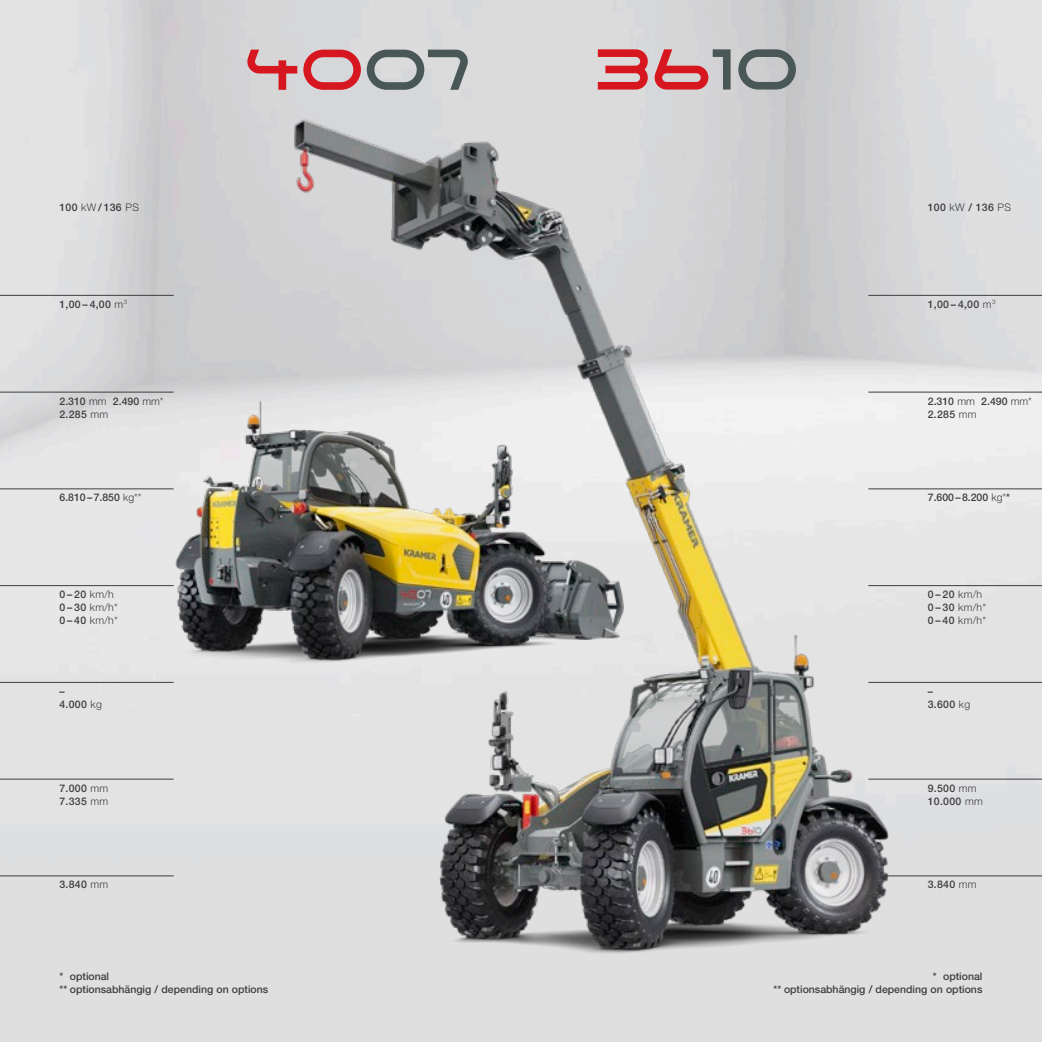
<style>
.page{position:relative;width:1042px;height:1042px;background:#fff}
.page>*{position:absolute;margin:0;border:0;box-sizing:border-box;transform-origin:0 0}
.t1{font:61.25px "Wacker Neuson";letter-spacing:-.025em;color:#d7171f}
.t2{font:500 10.5px/13.1px "Helvetica Neue LTW1 G";color:#3e3e3f}
.t3{font:300 10.5px/13.1px "Helvetica Neue LTW1 G";letter-spacing:.025em;color:#3e3e3f}
.s1{color:#4a5757}
.s2{font-weight:300}
.s3{font-weight:500}
</style>
<div class="page">
<img style="left:0;top:66px;width:1042px;height:976px">
<img style="left:69px;top:243px;width:666px;height:536px">
<h1 class="t1" style="left:243px;top:41px;width:229px">40<span class="s1">07</span></h1>
<h1 class="t1" style="left:593px;top:41px;width:208px">36<span class="s1">10</span></h1>
<p class="t2" style="left:60px;top:201px;width:81px">100 <span class="s2">kW</span> / 136 <span class="s2">PS</span></p>
<p class="t2" style="left:928px;top:201px;width:85px">100 <span class="s2">kW</span> / 136 <span class="s2">PS</span></p>
<p class="t2" style="left:60px;top:297px;width:69px">1,00 – 4,00 <span class="s2">m</span><sup>3</sup></p>
<p class="t2" style="left:928px;top:297px;width:69px">1,00 – 4,00 <span class="s2">m</span><sup>3</sup></p>
<p class="t2" style="left:60px;top:394px;width:106px">2.310 <span class="s2">mm</span> 2.490 <span class="s2">mm*<br></span>2.285 <span class="s2">mm</span></p>
<p class="t2" style="left:928px;top:394px;width:106px">2.310 <span class="s2">mm</span> 2.490 <span class="s2">mm*<br></span>2.285 <span class="s2">mm</span></p>
<p class="t2" style="left:60px;top:491px;width:84px">6.810–7.850 <span class="s2">kg**</span></p>
<p class="t2" style="left:928px;top:491px;width:84px">7.600–8.200 <span class="s2">kg*</span>*</p>
<p class="t3" style="left:60px;top:588px;width:60px"><span class="s3">0 – 20</span> km/h<br><span class="s3">0 – 30</span> km/h*<br><span class="s3">0 – 40</span> km/h*</p>
<p class="t3" style="left:928px;top:588px;width:60px"><span class="s3">0 – 20</span> km/h<br><span class="s3">0 – 30</span> km/h*<br><span class="s3">0 – 40</span> km/h*</p>
<p class="t2" style="left:60px;top:684px;width:44px">–<br>4.000 <span class="s2">kg</span></p>
<p class="t2" style="left:928px;top:684px;width:44px">–<br>3.600 <span class="s2">kg</span></p>
<p class="t2" style="left:60px;top:781px;width:50px">7.000 <span class="s2">mm<br></span>7.335 <span class="s2">mm</span></p>
<p class="t2" style="left:928px;top:781px;width:56px">9.500 <span class="s2">mm<br></span>10.000 <span class="s2">mm</span></p>
<p class="t2" style="left:60px;top:878px;width:50px">3.840 <span class="s2">mm</span></p>
<p class="t2" style="left:928px;top:878px;width:50px">3.840 <span class="s2">mm</span></p>
<p class="t2" style="left:60px;top:969px;width:210px">* optional<br>** optionsabhängig / depending on options</p>
<p class="t2" style="left:773px;top:969px;width:210px;text-align:right">* optional<br>** optionsabhängig / depending on options</p>
</div>
